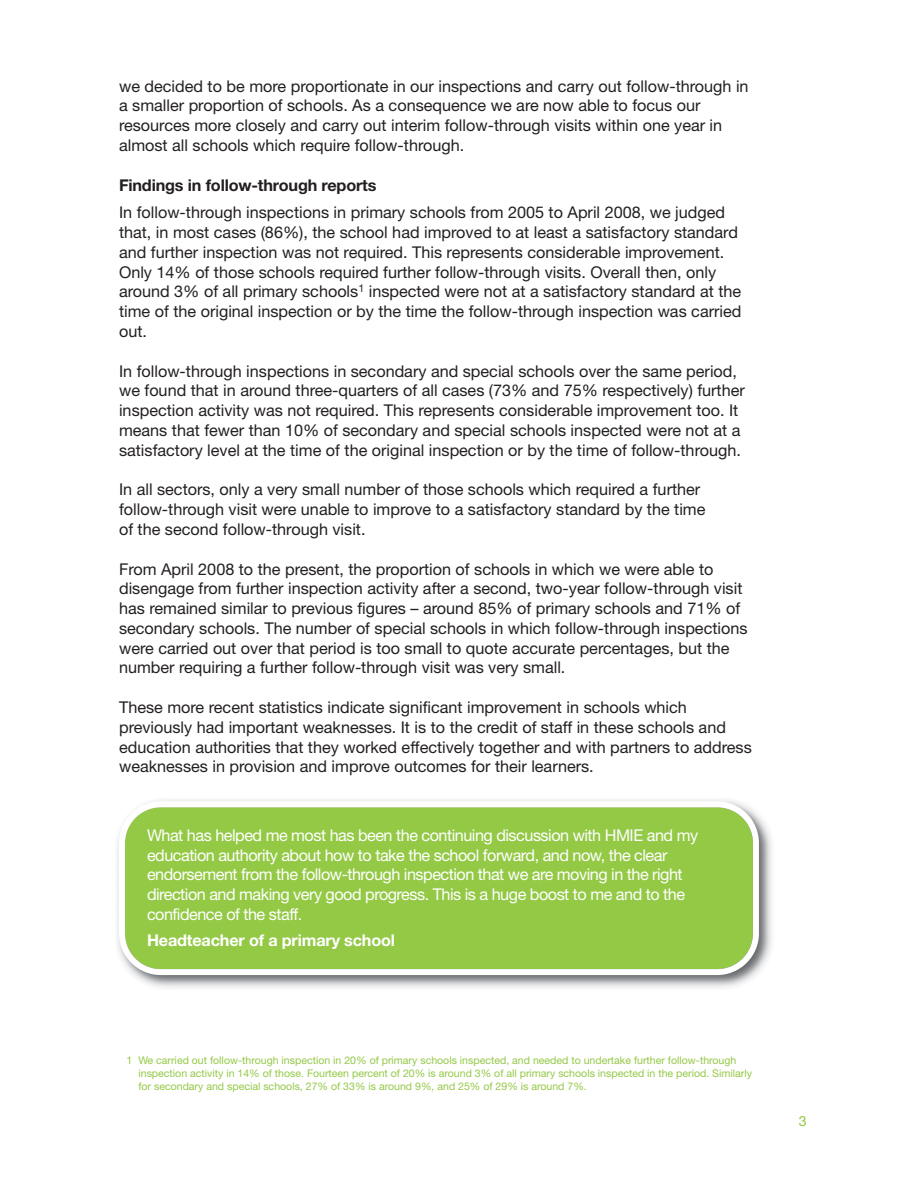
<style>
.page{position:relative;width:918px;height:1188px;background:#fff}
.page>*{position:absolute;margin:0;border:0;box-sizing:border-box;transform-origin:0 0}
.t1{font:16.2px/19.8px "Helvetica Neue";color:#231f20}
.t2{font:16.2px/19.8px "Helvetica Neue";letter-spacing:-.03em;color:#fff}
.t3{font:700 16.2px "Helvetica Neue";letter-spacing:-.01em;color:#231f20}
.t4{font:700 16.2px "Helvetica Neue";letter-spacing:-.01em;color:#fff}
.t5{font:14.1px "Helvetica Neue";color:#94c946}
.t6{font:10.65px/12.8px "Helvetica Neue";color:#94c946}
</style>
<div class="page">
<img style="left:117px;top:799px;width:655px;height:189px">
<svg style="left:119px;top:801px;width:640px;height:174px;background:#9dcd57"></svg>
<p class="t1" style="left:119px;top:78px;width:631px">we decided to be more proportionate in our inspections and carry out follow-through in a smaller proportion of schools. As a consequence we are now able to focus our resources more closely and carry out interim follow-through visits within one year in almost all schools which require follow-through.</p>
<p class="t3" style="left:119px;top:179px;width:259px">Findings in follow-through reports</p>
<p class="t1" style="left:119px;top:204px;width:624px">In follow-through inspections in primary schools from 2005 to April 2008, we judged that, in most cases (86%), the school had improved to at least a satisfactory standard and further inspection was not required. This represents considerable improvement.<br>Only 14% of those schools required further follow-through visits. Overall then, only around 3% of all primary schools<sup>1</sup> inspected were not at a satisfactory standard at the time of the original inspection or by the time the follow-through inspection was carried out.</p>
<p class="t1" style="left:119px;top:363px;width:627px">In follow-through inspections in secondary and special schools over the same period, we found that in around three-quarters of all cases (73% and 75% respectively) further inspection activity was not required. This represents considerable improvement too. It means that fewer than 10% of secondary and special schools inspected were not at a satisfactory level at the time of the original inspection or by the time of follow-through.</p>
<p class="t1" style="left:119px;top:481px;width:588px">In all sectors, only a very small number of those schools which required a further follow-through visit were unable to improve to a satisfactory standard by the time of the second follow-through visit.</p>
<p class="t1" style="left:119px;top:561px;width:630px">From April 2008 to the present, the proportion of schools in which we were able to disengage from further inspection activity after a second, two-year follow-through visit has remained similar to previous figures – around 85% of primary schools and 71% of secondary schools. The number of special schools in which follow-through inspections were carried out over that period is too small to quote accurate percentages, but the number requiring a further follow-through visit was very small.</p>
<p class="t1" style="left:119px;top:699px;width:634px">These more recent statistics indicate significant improvement in schools which previously had important weaknesses. It is to the credit of staff in these schools and education authorities that they worked effectively together and with partners to address weaknesses in provision and improve outcomes for their learners.</p>
<p class="t2" style="left:147px;top:827px;width:553px">What has helped me most has been the continuing discussion with HMIE and my education authority about how to take the school forward, and now, the clear endorsement from the follow-through inspection that we are moving in the right direction and making very good progress. This is a huge boost to me and to the confidence of the staff.</p>
<p class="t4" style="left:147px;top:934px;width:250px">Headteacher of a primary school</p>
<p class="t6" style="left:138px;top:1055px;width:615px;text-indent:-12px">1 We carried out follow-through inspection in 20% of primary schools inspected, and needed to undertake further follow-through inspection activity in 14% of those. Fourteen percent of 20% is around 3% of all primary schools inspected in the period. Similarly for secondary and special schools, 27% of 33% is around 9%, and 25% of 29% is around 7%.</p>
<p class="t5" style="left:799px;top:1116px;width:9px">3</p>
</div>
